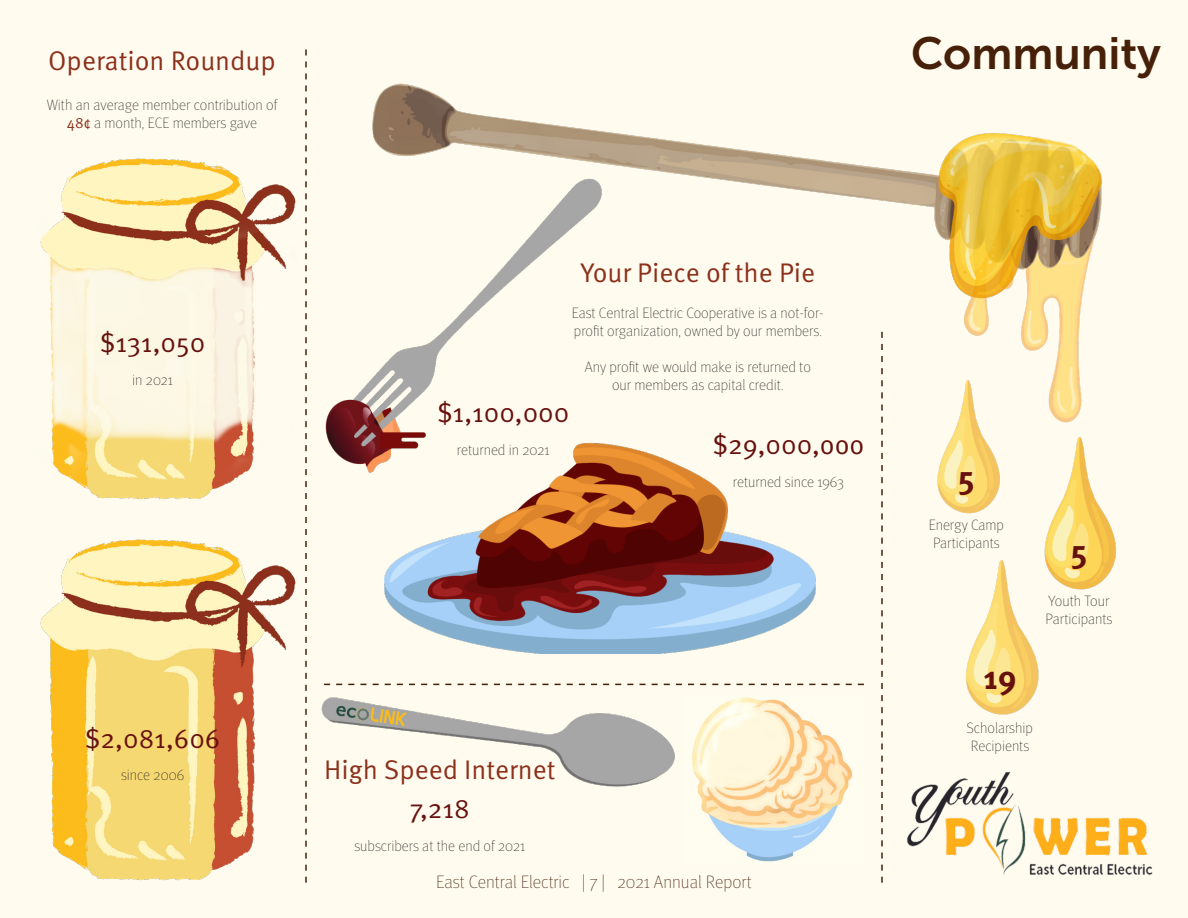
<style>
.page{position:relative;width:1188px;height:918px;background:#fffcef}
.page>*{position:absolute;margin:0;border:0;box-sizing:border-box;transform-origin:0 0}
.t1{font:45px "Museo Sans 700";color:#47200a}
.t2{font:700 33px "Meta Pro";color:#66110e}
.t3{font:27px "Meta Pro Norm";color:#8c301c}
.t4{font:27px "Meta Pro Norm";color:#66110e}
.t5{font:100 18px "Meta Pro";color:#47200a}
.t6{font:100 15px/18px "Meta Pro";color:#231f20}
.s1{font-family:"Meta Pro Norm";font-weight:400;color:#8c301c}
</style>
<div class="page">
<img style="left:321px;top:697px;width:354px;height:90px">
<img style="left:384px;top:445px;width:432px;height:209px">
<img style="left:40px;top:158px;width:256px;height:342px">
<img style="left:40px;top:539px;width:256px;height:342px">
<svg style="left:305px;top:50px;width:2px;height:833px"></svg>
<img style="left:372px;top:83px;width:731px;height:275px">
<img style="left:937px;top:358px;width:179px;height:357px">
<svg style="left:881px;top:332px;width:2px;height:551px"></svg>
<img style="left:907px;top:771px;width:246px;height:104px">
<img style="left:325px;top:156px;width:292px;height:318px">
<svg style="left:324px;top:684px;width:540px;height:1px"></svg>
<img style="left:692px;top:697px;width:161px;height:165px">
<h3 class="t3" style="left:48px;top:40px;width:229px">Operation Roundup</h3>
<p class="t6" style="left:47px;top:96px;width:232px;text-align:center">With an average member contribution of<br><span class="s1">48¢</span> a month, ECE members gave</p>
<h1 class="t1" style="left:911px;top:28px;width:251px">Community</h1>
<h3 class="t4" style="left:100px;top:322px;width:107px">$131,050</h3>
<p class="t6" style="left:132px;top:370px;width:42px">in 2021</p>
<h3 class="t4" style="left:85px;top:718px;width:137px">$2,081,606</h3>
<p class="t6" style="left:121px;top:765px;width:65px">since 2006</p>
<h3 class="t3" style="left:580px;top:253px;width:237px">Your Piece of the Pie</h3>
<p class="t6" style="left:572px;top:303px;width:253px">East Central Electric Cooperative is a not-for&shy;profit organization, owned by our members.</p>
<p class="t6" style="left:585px;top:357px;width:228px;text-align:center">Any profit we would make is returned to our members as capital credit.</p>
<h3 class="t4" style="left:437px;top:393px;width:134px">$1,100,000</h3>
<p class="t6" style="left:457px;top:440px;width:94px">returned in 2021</p>
<h3 class="t3" style="left:324px;top:749px;width:233px">High Speed Internet</h3>
<h3 class="t4" style="left:410px;top:789px;width:62px">7,218</h3>
<p class="t6" style="left:354px;top:836px;width:172px">subscribers at the end of 2021</p>
<h3 class="t4" style="left:713px;top:425px;width:153px">$29,000,ooo</h3>
<p class="t6" style="left:733px;top:472px;width:113px">returned since 1963</p>
<p class="t5" style="left:436px;top:869px;width:317px">East Central Electric | 7 | 2021 Annual Report</p>
<h2 class="t2" style="left:958px;top:452px;width:19px">5</h2>
<p class="t6" style="left:929px;top:516px;width:77px">Energy Camp<br>Participants</p>
<h2 class="t2" style="left:1070px;top:526px;width:19px">5</h2>
<p class="t6" style="left:1046px;top:592px;width:68px">Youth Tour<br>Participants</p>
<h2 class="t2" style="left:983px;top:652px;width:35px">19</h2>
<p class="t6" style="left:967px;top:718px;width:68px">Scholarship<br>Recipients</p>
</div>
